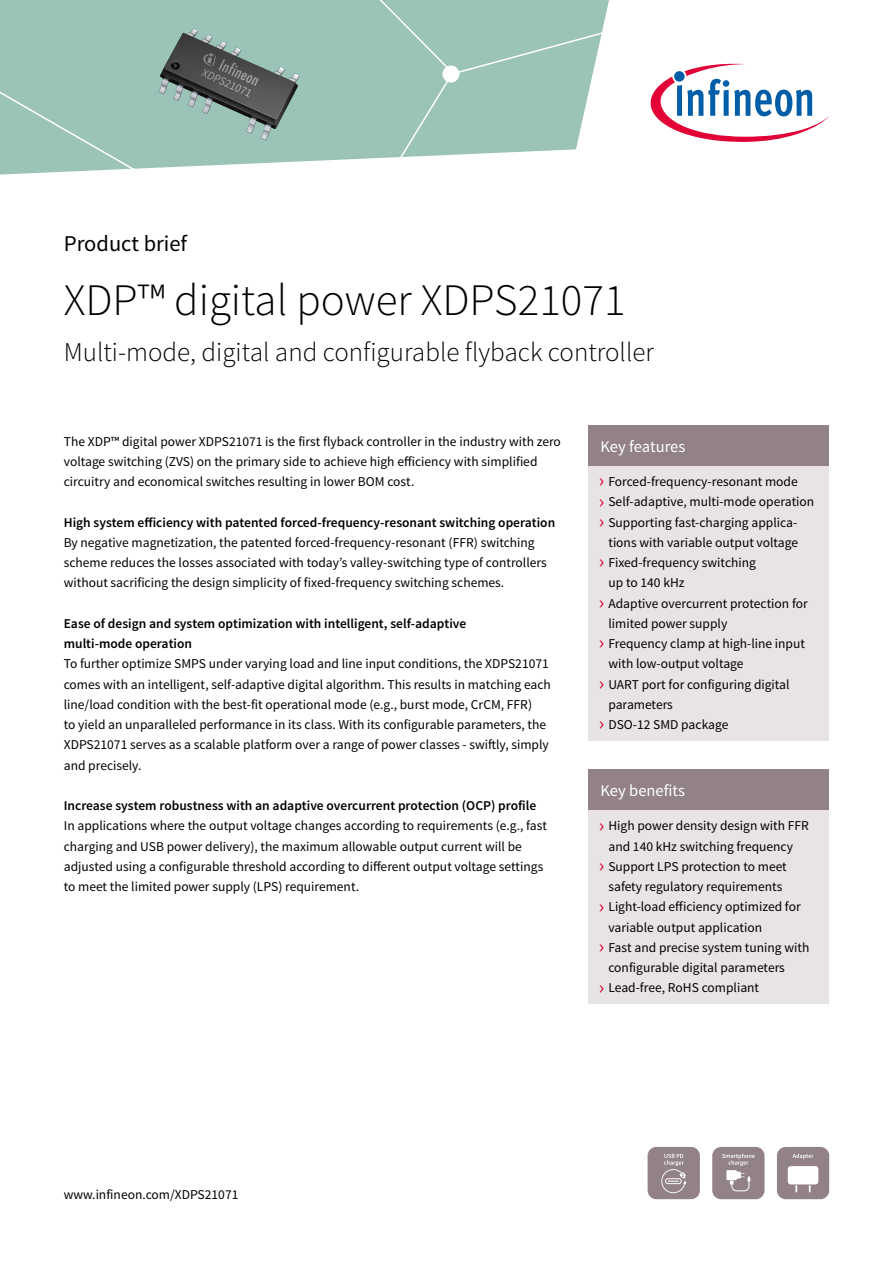
<style>
.page{position:relative;width:893px;height:1263px;background:#fff}
.page>*{position:absolute;margin:0;border:0;box-sizing:border-box;transform-origin:0 0}
.t1{font:300 45px "Source Sans Pro";color:#000}
.t2{font:300 27px "Source Sans Pro";color:#000}
.t3{font:22.5px "Source Sans Pro";color:#000}
.t4{font:16.5px "Source Sans Pro";color:#fff}
.t5{font:13.5px/20.2px "Source Sans Pro";color:#000}
.t6{font:600 13.5px/20.2px "Source Sans Pro";color:#000}
.s1{font-size:20.25px;color:#e20036}
</style>
<div class="page">
<div style="left:588px;top:463px;width:241px;height:278px;background:#e8e3e4"></div>
<div style="left:588px;top:808px;width:241px;height:196px;background:#e8e3e4"></div>
<div style="left:588px;top:425px;width:241px;height:41px;background:#928285"></div>
<div style="left:588px;top:770px;width:241px;height:40px;background:#928285"></div>
<div style="left:777px;top:1147px;width:52px;height:52px;background:#928285;border-radius:9px"></div>
<div style="left:788px;top:1166px;width:30px;height:18px;background:#fff;border-radius:3px"></div>
<svg style="left:795px;top:1185px;width:2px;height:7px"></svg>
<svg style="left:809px;top:1185px;width:2px;height:7px"></svg>
<svg style="left:793px;top:1153px;width:20px;height:6px"></svg>
<div style="left:712px;top:1147px;width:52px;height:52px;background:#928285;border-radius:9px"></div>
<svg style="left:722px;top:1153px;width:33px;height:38px"></svg>
<div style="left:648px;top:1147px;width:52px;height:52px;background:#928285;border-radius:9px"></div>
<svg style="left:661px;top:1154px;width:25px;height:40px"></svg>
<svg style="left:651px;top:63px;width:178px;height:79px"></svg>
<div style="left:0;top:0;width:368px;height:168px;background:#9bc3b7"></div>
<div style="left:0;top:83px;width:153px;height:92px;background:#9bc3b7"></div>
<svg style="left:368px;top:0;width:241px;height:159px;background:#a6cabf"></svg>
<img style="left:154px;top:23px;width:153px;height:128px">
<h3 class="t3" style="left:64px;top:229px;width:125px">Product brief</h3>
<h1 class="t1" style="left:64px;top:273px;width:563px">XDP™ digital power XDPS21071</h1>
<h2 class="t2" style="left:64px;top:335px;width:592px">Multi-mode, digital and configurable flyback controller</h2>
<p class="t5" style="left:64px;top:431px;width:499px">The XDP™ digital power XDPS21071 is the first flyback controller in the industry with zero voltage switching (ZVS) on the primary side to achieve high efficiency with simplified circuitry and economical switches resulting in lower BOM cost.</p>
<p class="t6" style="left:64px;top:512px;width:493px">High system efficiency with patented forced-frequency-resonant switching operation</p>
<p class="t5" style="left:64px;top:532px;width:484px">By negative magnetization, the patented forced-frequency-resonant (FFR) switching scheme reduces the losses associated with today’s valley-switching type of controllers without sacrificing the design simplicity of fixed-frequency switching schemes.</p>
<p class="t6" style="left:64px;top:613px;width:404px">Ease of design and system optimization with intelligent, self-adaptive multi-mode operation</p>
<p class="t5" style="left:64px;top:654px;width:489px">To further optimize SMPS under varying load and line input conditions, the XDPS21071 comes with an intelligent, self-adaptive digital algorithm. This results in matching each line/load condition with the best-fit operational mode (e.g., burst mode, CrCM, FFR)<br>to yield an unparalleled performance in its class. With its configurable parameters, the XDPS21071 serves as a scalable platform over a range of power classes - swiftly, simply and precisely.</p>
<p class="t6" style="left:64px;top:796px;width:474px">Increase system robustness with an adaptive overcurrent protection (OCP) profile</p>
<p class="t5" style="left:64px;top:816px;width:485px">In applications where the output voltage changes according to requirements (e.g., fast charging and USB power delivery), the maximum allowable output current will be adjusted using a configurable threshold according to different output voltage settings to meet the limited power supply (LPS) requirement.</p>
<p class="t4" style="left:600px;top:436px;width:86px">Key features</p>
<p class="t5" style="left:599px;top:472px;width:217px"><span class="s1">›</span> Forced-frequency-resonant mode<br><span class="s1">›</span> Self-adaptive, multi-mode operation <span class="s1">›</span> Supporting fast-charging applica-</p>
<p class="t5" style="left:608px;top:532px;width:191px">tions with variable output voltage</p>
<p class="t5" style="left:599px;top:553px;width:159px"><span class="s1">›</span> Fixed-frequency switching</p>
<p class="t5" style="left:608px;top:573px;width:78px">up to 140 kHz</p>
<p class="t5" style="left:599px;top:593px;width:210px"><span class="s1">›</span> Adaptive overcurrent protection for</p>
<p class="t5" style="left:608px;top:613px;width:120px">limited power supply</p>
<p class="t5" style="left:599px;top:634px;width:208px"><span class="s1">›</span> Frequency clamp at high-line input</p>
<p class="t5" style="left:608px;top:654px;width:137px">with low-output voltage</p>
<p class="t5" style="left:599px;top:674px;width:192px"><span class="s1">›</span> UART port for configuring digital</p>
<p class="t5" style="left:608px;top:694px;width:66px">parameters</p>
<p class="t5" style="left:599px;top:715px;width:131px"><span class="s1">›</span> DSO-12 SMD package</p>
<p class="t4" style="left:600px;top:780px;width:86px">Key benefits</p>
<p class="t5" style="left:599px;top:816px;width:212px"><span class="s1">›</span> High power density design with FFR</p>
<p class="t5" style="left:608px;top:836px;width:186px">and 140 kHz switching frequency</p>
<p class="t5" style="left:599px;top:856px;width:189px"><span class="s1">›</span> Support LPS protection to meet</p>
<p class="t5" style="left:608px;top:877px;width:175px">safety regulatory requirements</p>
<p class="t5" style="left:599px;top:897px;width:203px"><span class="s1">›</span> Light-load efficiency optimized for</p>
<p class="t5" style="left:608px;top:917px;width:155px">variable output application</p>
<p class="t5" style="left:599px;top:937px;width:212px"><span class="s1">›</span> Fast and precise system tuning with</p>
<p class="t5" style="left:608px;top:958px;width:178px">configurable digital parameters</p>
<p class="t5" style="left:599px;top:978px;width:162px"><span class="s1">›</span> Lead-free, RoHS compliant</p>
<p class="t5" style="left:64px;top:1185px;width:176px">www.infineon.com/XDPS21071</p>
</div>
